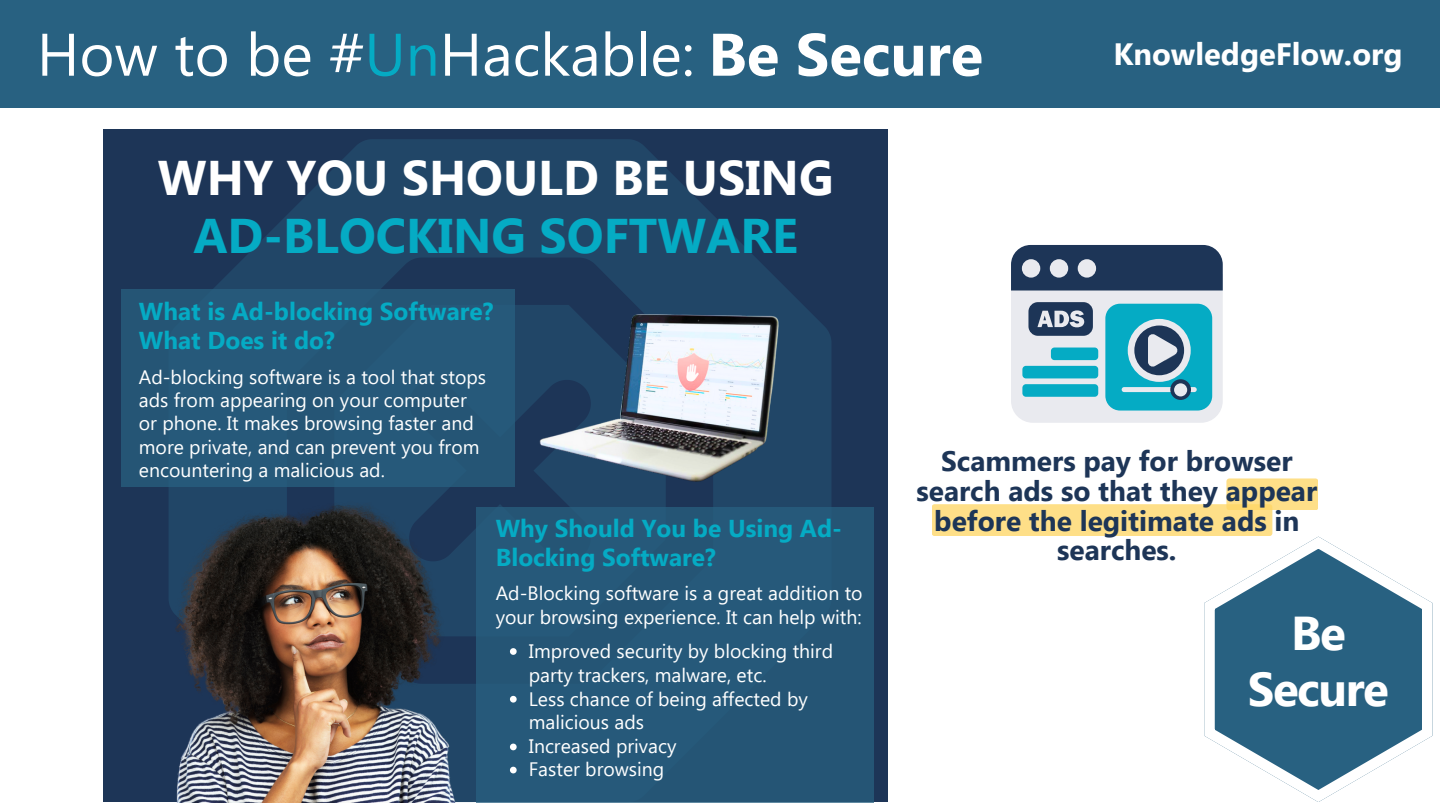
<style>
.page{position:relative;width:1440px;height:810px;background:#fff}
.page>*{position:absolute;margin:0;border:0;box-sizing:border-box;transform-origin:0 0}
.t1{font:59.9px "Segoe UI";color:#fff}
.t2{font:700 48.6px/58.2px "Segoe UI";color:#fff;text-align:center}
.t3{font:700 47.4px/56.3px "Segoe UI";letter-spacing:-.03em;color:#fff;text-align:center}
.t4{font:700 30.8px "Segoe UI";color:#fff}
.t5{font:700 28.1px/29.5px "Segoe UI";color:#1d3557;text-align:center}
.t6{font:700 24.4px/29.1px "Segoe UI";color:#05abc4}
.t7{font:19.4px/23.1px "Segoe UI";color:#fff}
.s1{color:#05abc4}
.s2{font-weight:700}
</style>
<div class="page">
<div style="left:0;top:0;width:1440px;height:108px;background:#286181"></div>
<svg style="left:1204px;top:537px;width:228px;height:265px"></svg>
<div style="left:103px;top:129px;width:785px;height:673px;background:#1d3557"></div>
<svg style="left:214px;top:139px;width:617px;height:663px;fill:#214667"></svg>
<div style="left:122px;top:289px;width:393px;height:198px;background:#26597a"></div>
<div style="left:476px;top:507px;width:398px;height:295px;background:#26597a"></div>
<img style="left:169px;top:487px;width:289px;height:315px">
<img style="left:535px;top:303px;width:252px;height:188px">
<svg style="left:510px;top:648px;width:7px;height:7px"></svg>
<svg style="left:510px;top:696px;width:7px;height:7px"></svg>
<svg style="left:510px;top:744px;width:7px;height:6px"></svg>
<svg style="left:510px;top:767px;width:7px;height:6px"></svg>
<div style="left:1226px;top:478px;width:92px;height:32px;background:#fedf88;border-radius:3px"></div>
<div style="left:932px;top:504px;width:340px;height:32px;background:#fedf88;border-radius:3px"></div>
<svg style="left:1011px;top:245px;width:211px;height:178px;background:#6ca0b3"></svg>
<p class="t1" style="left:37px;top:11px;width:948px">How to be #<span class="s1">Un</span>Hackable: <span class="s2">Be Secure</span></p>
<p class="t4" style="left:1113px;top:32px;width:291px">KnowledgeFlow.org</p>
<p class="t2" style="left:158px;top:145px;width:677px">WHY YOU SHOULD BE USING<br><span class="s1">AD-BLOCKING SOFTWARE</span></p>
<p class="t6" style="left:139px;top:296px;width:356px">What is Ad-blocking Software?<br>What Does it do?</p>
<p class="t7" style="left:139px;top:365px;width:349px">Ad-blocking software is a tool that stops ads from appearing on your computer or phone. It makes browsing faster and more private, and can prevent you from encountering a malicious ad.</p>
<p class="t6" style="left:496px;top:512px;width:348px">Why Should You be Using Ad-<br>Blocking Software?</p>
<p class="t7" style="left:496px;top:580px;width:368px;line-height:23.9px">Ad-Blocking software is a great addition to your browsing experience. It can help with:</p>
<p class="t7" style="left:529px;top:638px;width:306px;line-height:23.9px">Improved security by blocking third party trackers, malware, etc.</p>
<p class="t7" style="left:529px;top:686px;width:281px;line-height:23.9px">Less chance of being affected by malicious ads</p>
<p class="t7" style="left:529px;top:734px;width:149px">Increased privacy</p>
<p class="t7" style="left:529px;top:757px;width:137px">Faster browsing</p>
<p class="t5" style="left:916px;top:445px;width:402px">Scammers pay for browser search ads so that they appear before the legitimate ads in searches.</p>
<p class="t3" style="left:1248px;top:602px;width:142px">Be<br>Secure</p>
</div>
